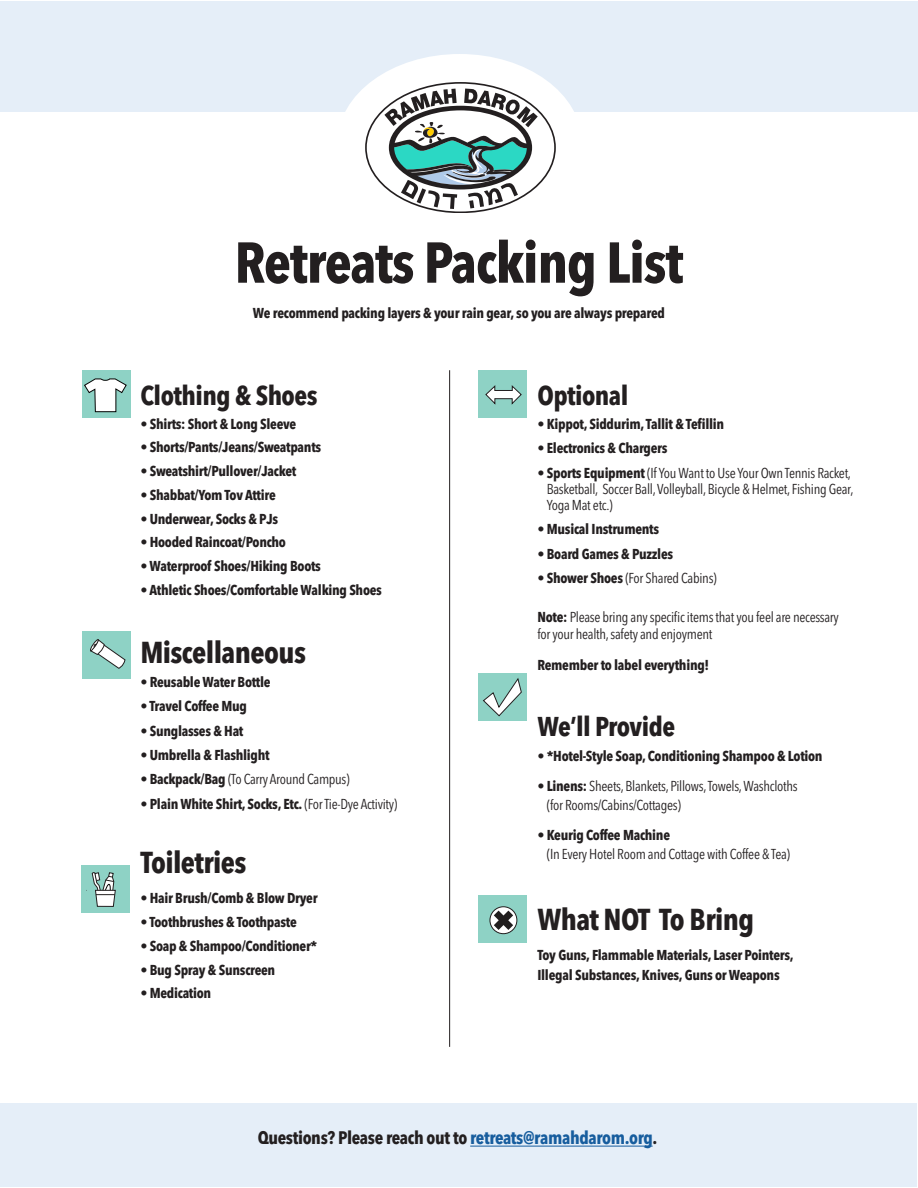
<style>
.page{position:relative;width:918px;height:1188px;background:#fff}
.page>*{position:absolute;margin:0;border:0;box-sizing:border-box;transform-origin:0 0}
.BODYCOPY{font:700 57px "Avenir Next LT Pro Condensed";letter-spacing:-.02em;color:#231f20}
.Checklist_Sub{font:700 30px "Avenir Next LT Pro Condensed";letter-spacing:-.02em;color:#231f20}
.Checklist_Sub-2{font:700 27px "Avenir Next LT Pro Condensed";letter-spacing:-.02em;color:#231f20}
.BODYCOPY-2{font:700 18px "Avenir Next LT Pro Condensed";letter-spacing:-.02em;color:#231f20}
.Checklist_Sub-3{font:700 14.25px/19.4px "Avenir Next LT Pro Condensed";letter-spacing:-.02em;color:#231f20}
.Checklist_Sub-4{font:14.25px/16.2px "Avenir Next LT Pro Condensed";letter-spacing:-.02em;color:#231f20}
.s1{font-weight:700}
.s2{font-weight:400}
.s3{color:#175d9e}
</style>
<div class="page">
<div style="left:82px;top:370px;width:48px;height:48px;background:#8ed2c5"></div>
<div style="left:479px;top:673px;width:48px;height:48px;background:#8ed2c5"></div>
<hr style="left:449px;top:370px;width:1px;height:677px;background:#231f20">
<svg style="left:85px;top:379px;width:42px;height:33px"></svg>
<div style="left:82px;top:631px;width:48px;height:48px;background:#8ed2c5"></div>
<svg style="left:90px;top:639px;width:35px;height:30px"></svg>
<div style="left:479px;top:371px;width:48px;height:47px;background:#8ed2c5"></div>
<div style="left:82px;top:865px;width:48px;height:48px;background:#8ed2c5"></div>
<svg style="left:86px;top:872px;width:30px;height:35px"></svg>
<div style="left:479px;top:895px;width:48px;height:48px;background:#8ed2c5"></div>
<svg style="left:490px;top:907px;width:27px;height:27px"></svg>
<div style="left:490px;top:907px;width:27px;height:27px;border:1px solid #211e1e;border-radius:50%"></div>
<svg style="left:494px;top:911px;width:19px;height:19px"></svg>
<div style="left:0;top:1px;width:918px;height:111px;background:#e5eef8"></div>
<div style="left:0;top:1103px;width:916px;height:84px;background:#e5eef8"></div>
<hr style="left:470px;top:1146px;width:183px;height:1px;background:#175d9e">
<div style="left:337px;top:54px;width:245px;height:178px;background:#fff;border-radius:50%"></div>
<svg style="left:384px;top:89px;width:154px;height:120px"></svg>
<svg style="left:485px;top:385px;width:37px;height:20px"></svg>
<svg style="left:483px;top:678px;width:39px;height:38px"></svg>
<p class="BODYCOPY" style="left:235px;top:228px;width:450px">Retreats Packing List</p>
<p class="Checklist_Sub-3" style="left:253px;top:304px;width:414px">We recommend packing layers &amp; your rain gear, so you are always prepared</p>
<p class="Checklist_Sub-2" style="left:140px;top:379px;width:179px">Clothing &amp; Shoes</p>
<p class="Checklist_Sub-3" style="left:140px;top:414px;width:157px">• Shirts: Short &amp; Long Sleeve</p>
<p class="Checklist_Sub-3" style="left:140px;top:438px;width:182px">• Shorts/Pants/Jeans/Sweatpants</p>
<p class="Checklist_Sub-3" style="left:140px;top:461px;width:157px">• Sweatshirt/Pullover/Jacket</p>
<p class="Checklist_Sub-3" style="left:140px;top:485px;width:137px">• Shabbat/Yom Tov Attire</p>
<p class="Checklist_Sub-3" style="left:140px;top:509px;width:139px">• Underwear, Socks &amp; PJs</p>
<p class="Checklist_Sub-3" style="left:140px;top:533px;width:147px">• Hooded Raincoat/Poncho</p>
<p class="Checklist_Sub-3" style="left:140px;top:556px;width:182px">• Waterproof Shoes/Hiking Boots</p>
<p class="Checklist_Sub-3" style="left:140px;top:580px;width:243px">• Athletic Shoes/Comfortable Walking Shoes</p>
<p class="Checklist_Sub" style="left:140px;top:634px;width:167px">Miscellaneous</p>
<p class="Checklist_Sub-3" style="left:140px;top:672px;width:132px">• Reusable Water Bottle</p>
<p class="Checklist_Sub-3" style="left:140px;top:697px;width:108px">• Travel Coffee Mug</p>
<p class="Checklist_Sub-3" style="left:140px;top:721px;width:105px">• Sunglasses &amp; Hat</p>
<p class="Checklist_Sub-3" style="left:140px;top:745px;width:131px">• Umbrella &amp; Flashlight</p>
<p class="Checklist_Sub-4" style="left:140px;top:771px;width:211px"><span class="s1">• Backpack/Bag</span> (To Carry Around Campus)</p>
<p class="Checklist_Sub-3" style="left:140px;top:794px;width:259px">• Plain White Shirt, Socks, Etc. <span class="s2">(For Tie-Dye Activity)</span></p>
<p class="Checklist_Sub" style="left:140px;top:845px;width:108px">Toiletries</p>
<p class="Checklist_Sub-3" style="left:140px;top:888px;width:179px">• Hair Brush/Comb &amp; Blow Dryer</p>
<p class="Checklist_Sub-3" style="left:140px;top:912px;width:158px">• Toothbrushes &amp; Toothpaste</p>
<p class="Checklist_Sub-3" style="left:140px;top:936px;width:179px">• Soap &amp; Shampoo/Conditioner*</p>
<p class="Checklist_Sub-3" style="left:140px;top:960px;width:136px">• Bug Spray &amp; Sunscreen</p>
<p class="Checklist_Sub-3" style="left:140px;top:984px;width:72px">• Medication</p>
<p class="Checklist_Sub-2" style="left:537px;top:379px;width:93px">Optional</p>
<p class="Checklist_Sub-3" style="left:537px;top:414px;width:188px">• Kippot, Siddurim, Tallit &amp; Tefillin</p>
<p class="Checklist_Sub-3" style="left:537px;top:439px;width:132px">• Electronics &amp; Chargers</p>
<p class="Checklist_Sub-4" style="left:547px;top:464px;width:308px;text-indent:-9px"><span class="s1">• Sports Equipment</span> (If You Want to Use Your Own Tennis Racket,<br>Basketball, Soccer Ball, Volleyball, Bicycle &amp; Helmet, Fishing Gear,<br>Yoga Mat etc.)</p>
<p class="Checklist_Sub-3" style="left:537px;top:520px;width:123px">• Musical Instruments</p>
<p class="Checklist_Sub-3" style="left:537px;top:544px;width:137px">• Board Games &amp; Puzzles</p>
<p class="Checklist_Sub-4" style="left:537px;top:569px;width:181px"><span class="s1">• Shower Shoes</span> (For Shared Cabins)</p>
<p class="Checklist_Sub-4" style="left:537px;top:609px;width:303px"><span class="s1">Note:</span> Please bring any specific items that you feel are necessary for your health, safety and enjoyment</p>
<p class="Checklist_Sub-3" style="left:537px;top:656px;width:173px">Remember to label everything!</p>
<p class="Checklist_Sub-2" style="left:537px;top:710px;width:139px">We’ll Provide</p>
<p class="Checklist_Sub-3" style="left:537px;top:746px;width:287px">• *Hotel-Style Soap, Conditioning Shampoo &amp; Lotion</p>
<p class="Checklist_Sub-4" style="left:547px;top:776px;width:252px;line-height:19.4px;text-indent:-9px"><span class="s1">• Linens:</span> Sheets, Blankets, Pillows, Towels, Washcloths (for Rooms/Cabins/Cottages)</p>
<p class="Checklist_Sub-4" style="left:547px;top:825px;width:245px;line-height:19.2px;text-indent:-9px"><span class="s1">• Keurig Coffee Machine<br></span>(In Every Hotel Room and Cottage with Coffee &amp; Tea)</p>
<p class="Checklist_Sub" style="left:537px;top:901px;width:218px">What NOT To Bring</p>
<p class="Checklist_Sub-3" style="left:537px;top:946px;width:258px">Toy Guns, Flammable Materials, Laser Pointers,<br>Illegal Substances, Knives, Guns or Weapons</p>
<p class="BODYCOPY-2" style="left:258px;top:1127px;width:401px">Questions? Please reach out to <span class="s3">retreats@ramahdarom.org</span>.</p>
</div>
